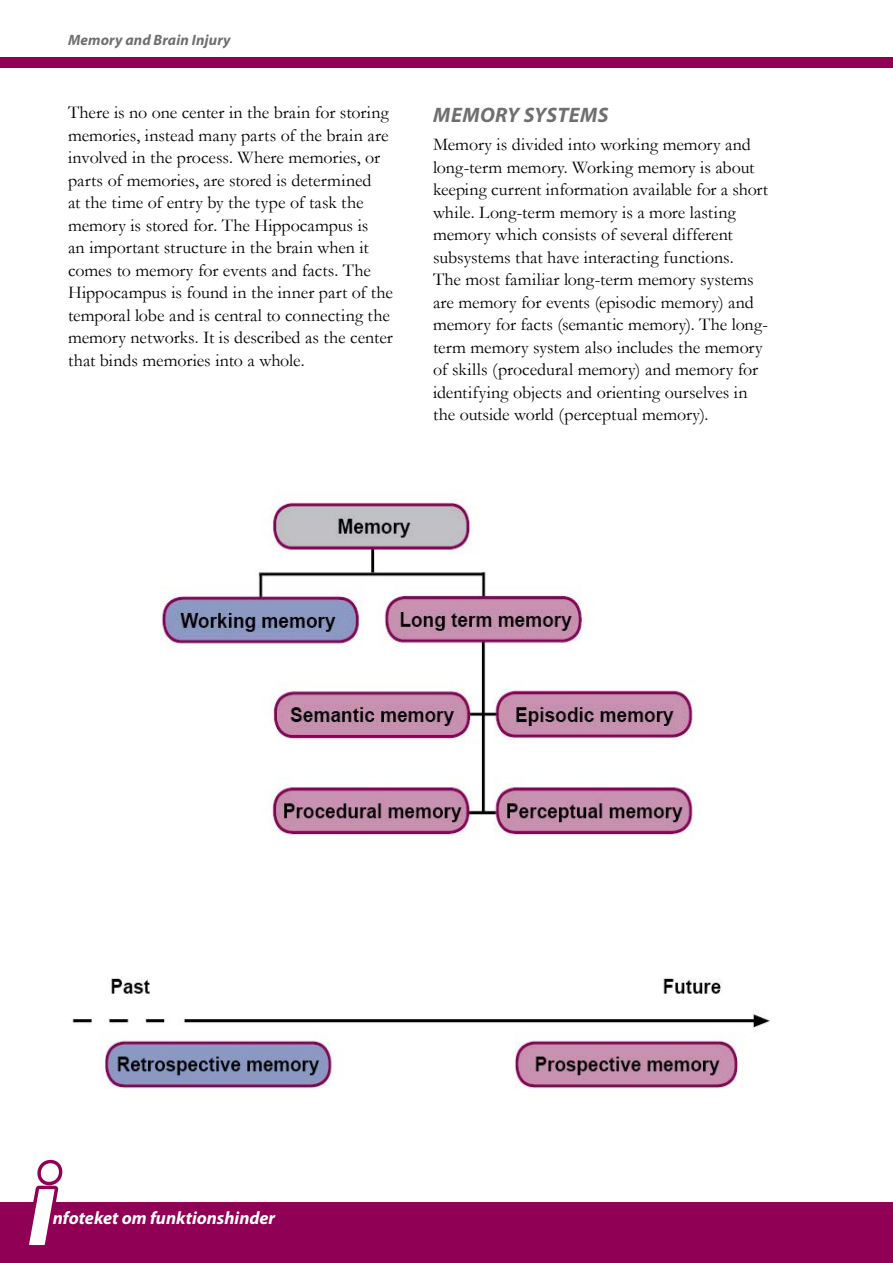
<style>
.page{position:relative;width:893px;height:1263px;background:#fff}
.page>*{position:absolute;margin:0;border:0;box-sizing:border-box;transform-origin:0 0}
.Avsnittsrubrik_12{font:italic 700 21px "Myriad Pro";letter-spacing:.02em;color:#706f6f}
.Bröd_12{font:18px/22.5px "Garamond";color:#000}
.t1{font:italic 700 18px "Myriad Pro";color:#fff}
.t2{font:italic 700 15px "Myriad Pro";letter-spacing:.01em;color:#706f6f}
</style>
<div class="page">
<div style="left:0;top:1202px;width:893px;height:61px;background:#900055"></div>
<div style="left:0;top:57px;width:893px;height:11px;background:#900055"></div>
<svg style="left:29px;top:1159px;width:34px;height:86px"></svg>
<img style="left:160px;top:499px;width:534px;height:339px">
<img style="left:72px;top:978px;width:698px;height:111px">
<p class="t2" style="left:68px;top:31px;width:164px">Memory and Brain Injury</p>
<p class="Bröd_12" style="left:68px;top:101px;width:327px">There is no one center in the brain for storing memories, instead many parts of the brain are involved in the process. Where memories, or parts of memories, are stored is determined<br>at the time of entry by the type of task the memory is stored for. The Hippocampus is<br>an important structure in the brain when it comes to memory for events and facts. The Hippocampus is found in the inner part of the temporal lobe and is central to connecting the memory networks. It is described as the center that binds memories into a whole.</p>
<h2 class="Avsnittsrubrik_12" style="left:433px;top:103px;width:177px">MEMORY SYSTEMS</h2>
<p class="Bröd_12" style="left:433px;top:133px;width:337px">Memory is divided into working memory and long-term memory. Working memory is about keeping current information available for a short while. Long-term memory is a more lasting memory which consists of several different subsystems that have interacting functions.<br>The most familiar long-term memory systems are memory for events (episodic memory) and memory for facts (semantic memory). The long&shy;term memory system also includes the memory of skills (procedural memory) and memory for identifying objects and orienting ourselves in the outside world (perceptual memory).</p>
<p class="t1" style="left:44px;top:1208px;width:232px">i nfoteket om funktionshinder</p>
</div>
